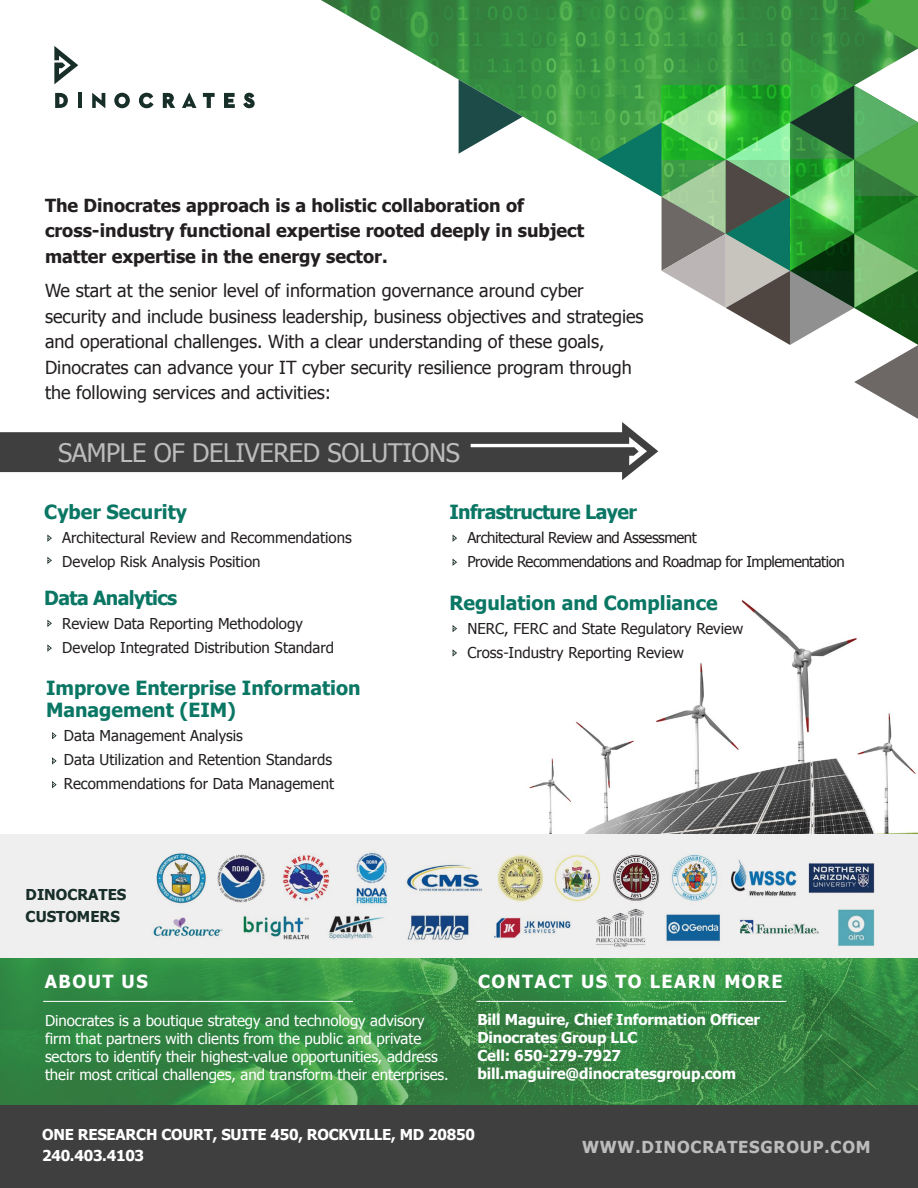
<style>
.page{position:relative;width:918px;height:1188px;background:#fff}
.page>*{position:absolute;margin:0;border:0;box-sizing:border-box;transform-origin:0 0}
.t1{font:25.5px "Tahoma";letter-spacing:-.015em;color:#bbbcbb}
.t2{font:700 19.5px/22.5px "Tahoma";color:#0a7664}
.t3{font:700 19.5px "Tahoma";letter-spacing:-.03em;color:#0a7664}
.t4{font:18px/25.5px "Tahoma";color:#231f20}
.t5{font:700 18px/25.5px "Tahoma";color:#231f20}
.t6{font:700 18px "Tahoma";letter-spacing:.08em;color:#fff}
.t7{font:700 16.5px "Tahoma";letter-spacing:.05em;color:#bbbcbb}
.t8{font:15px/24px "Tahoma";color:#231f20}
.t9{font:15px/18px "Tahoma";letter-spacing:-.005em;color:#fff}
.t10{font:700 15px/18px "Tahoma";letter-spacing:-.01em;color:#fff}
.t11{font:15px/24px "Tahoma";letter-spacing:-.03em;color:#231f20}
.t12{font:700 15px/22.5px "Tahoma";color:#172e29}
</style>
<div class="page">
<img style="left:529px;top:600px;width:389px;height:234px">
<svg style="left:0;top:0;width:918px;height:480px"></svg>
<svg style="left:52px;top:732px;width:5px;height:7px"></svg>
<svg style="left:52px;top:757px;width:5px;height:8px"></svg>
<svg style="left:52px;top:781px;width:5px;height:7px"></svg>
<svg style="left:47px;top:557px;width:5px;height:7px"></svg>
<svg style="left:47px;top:534px;width:5px;height:8px"></svg>
<svg style="left:47px;top:620px;width:5px;height:7px"></svg>
<svg style="left:47px;top:644px;width:5px;height:8px"></svg>
<svg style="left:453px;top:559px;width:4px;height:7px"></svg>
<svg style="left:453px;top:535px;width:4px;height:7px"></svg>
<svg style="left:453px;top:625px;width:4px;height:7px"></svg>
<svg style="left:453px;top:649px;width:4px;height:7px"></svg>
<div style="left:0;top:834px;width:918px;height:151px;background:#f0efef"></div>
<img style="left:0;top:958px;width:918px;height:147px">
<hr style="left:476px;top:1001px;width:310px;height:1px;background:#fff">
<hr style="left:43px;top:1001px;width:310px;height:1px;background:#fff">
<svg style="left:804px;top:970px;width:101px;height:135px;background:#2f7e3e"></svg>
<div style="left:0;top:1105px;width:918px;height:83px;background:#3f3f3f"></div>
<img style="left:153px;top:852px;width:722px;height:95px">
<p class="t5" style="left:45px;top:191px;width:541px">The Dinocrates approach is a holistic collaboration of cross-industry functional expertise rooted deeply in subject matter expertise in the energy sector.</p>
<p class="t4" style="left:45px;top:277px;width:600px">We start at the senior level of information governance around cyber security and include business leadership, business objectives and strategies and operational challenges. With a clear understanding of these goals, Dinocrates can advance your IT cyber security resilience program through the following services and activities:</p>
<h1 class="t1" style="left:58px;top:435px;width:404px">SAMPLE OF DELIVERED SOLUTIONS</h1>
<p class="t2" style="left:44px;top:500px;width:144px">Cyber Security</p>
<p class="t8" style="left:62px;top:525px;width:291px">Architectural Review and Recommendations<br>Develop Risk Analysis Position</p>
<p class="t3" style="left:44px;top:585px;width:134px">Data Analytics</p>
<p class="t8" style="left:62px;top:611px;width:273px">Review Data Reporting Methodology<br>Develop Integrated Distribution Standard</p>
<p class="t2" style="left:46px;top:675px;width:316px">Improve Enterprise Information<br>Management (EIM)</p>
<p class="t8" style="left:64px;top:723px;width:272px">Data Management Analysis<br>Data Utilization and Retention Standards<br>Recommendations for Data Management</p>
<p class="t12" style="left:26px;top:882px;width:102px">DINOCRATES<br>CUSTOMERS</p>
<p class="t6" style="left:45px;top:969px;width:104px">ABOUT US</p>
<p class="t3" style="left:449px;top:498px;width:189px">Infrastructure Layer</p>
<p class="t11" style="left:467px;top:525px;width:379px">Architectural Review and Assessment<br>Provide Recommendations and Roadmap for Implementation</p>
<p class="t2" style="left:449px;top:590px;width:270px">Regulation and Compliance</p>
<p class="t8" style="left:467px;top:616px;width:277px">NERC, FERC and State Regulatory Review<br>Cross-Industry Reporting Review</p>
<p class="t6" style="left:478px;top:969px;width:306px">CONTACT US TO LEARN MORE</p>
<p class="t9" style="left:45px;top:1011px;width:405px">Dinocrates is a boutique strategy and technology advisory firm that partners with clients from the public and private sectors to identify their highest-value opportunities, address their most critical challenges, and transform their enterprises.</p>
<p class="t10" style="left:477px;top:1010px;width:284px">Bill Maguire, Chief Information Officer<br>Dinocrates Group LLC<br>Cell: 650-279-7927 bill.maguire@dinocratesgroup.com</p>
<p class="t10" style="left:42px;top:1123px;width:434px;line-height:21px">ONE RESEARCH COURT, SUITE 450, ROCKVILLE, MD 20850<br>240.403.4103</p>
<p class="t7" style="left:582px;top:1136px;width:290px">WWW.DINOCRATESGROUP.COM</p>
</div>
